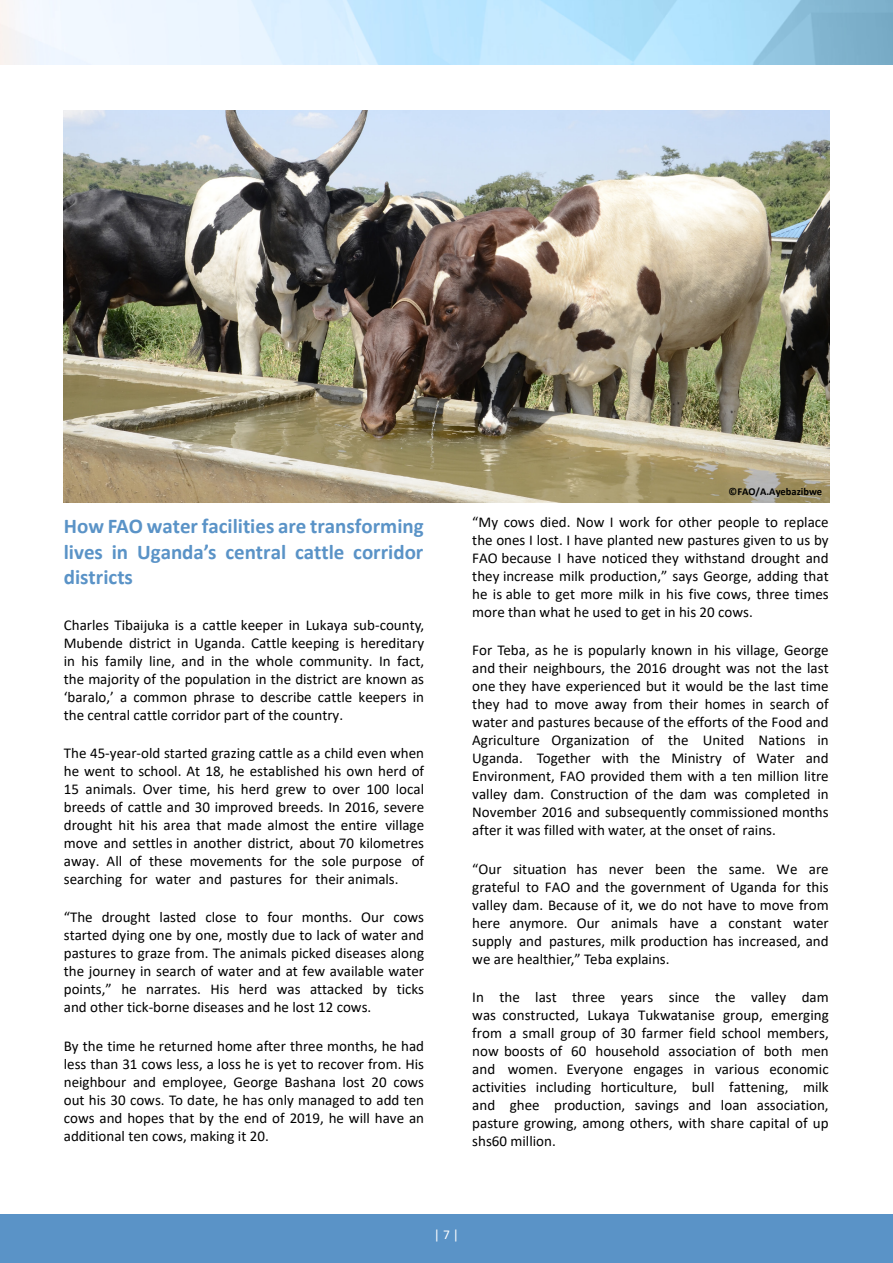
<style>
.page{position:relative;width:893px;height:1263px;background:#fff}
.page>*{position:absolute;margin:0;border:0;box-sizing:border-box;transform-origin:0 0}
.Body_text{font:700 21px/25.2px "Calibri";color:#5a93c7;text-align:justify}
.Body_text-2{font:15px/18px "Calibri";color:#000;text-align:justify}
.t1{font:13.5px "Calibri";color:#fff}
.t2{font:700 10.5px "Calibri";color:#000}
</style>
<div class="page">
<div style="left:0;top:1214px;width:893px;height:49px;background:#5a93c7"></div>
<img style="left:0;top:0;width:893px;height:64px">
<img style="left:64px;top:111px;width:765px;height:392px">
<p class="Body_text" style="left:64px;top:514px;width:361px">How FAO water facilities are transforming lives in Uganda’s central cattle corridor districts</p>
<p class="Body_text-2" style="left:64px;top:615px;width:362px">Charles Tibaijuka is a cattle keeper in Lukaya sub-county, Mubende district in Uganda. Cattle keeping is hereditary in his family line, and in the whole community. In fact, the majority of the population in the district are known as ‘baralo,’ a common phrase to describe cattle keepers in the central cattle corridor part of the country.</p>
<p class="Body_text-2" style="left:64px;top:744px;width:362px">The 45-year-old started grazing cattle as a child even when he went to school. At 18, he established his own herd of 15 animals. Over time, his herd grew to over 100 local breeds of cattle and 30 improved breeds. In 2016, severe drought hit his area that made almost the entire village move and settles in another district, about 70 kilometres away. All of these movements for the sole purpose of searching for water and pastures for their animals.</p>
<p class="Body_text-2" style="left:64px;top:908px;width:362px">“The drought lasted close to four months. Our cows started dying one by one, mostly due to lack of water and pastures to graze from. The animals picked diseases along the journey in search of water and at few available water points,” he narrates. His herd was attacked by ticks and other tick-borne diseases and he lost 12 cows.</p>
<p class="Body_text-2" style="left:64px;top:1036px;width:362px">By the time he returned home after three months, he had less than 31 cows less, a loss he is yet to recover from. His neighbour and employee, George Bashana lost 20 cows out his 30 cows. To date, he has only managed to add ten cows and hopes that by the end of 2019, he will have an additional ten cows, making it 20.</p>
<p class="t2" style="left:729px;top:484px;width:95px">©FAO/A.Ayebazibwe</p>
<p class="Body_text-2" style="left:472px;top:513px;width:358px">“My cows died. Now I work for other people to replace the ones I lost. I have planted new pastures given to us by FAO because I have noticed they withstand drought and they increase milk production,” says George, adding that he is able to get more milk in his five cows, three times more than what he used to get in his 20 cows.</p>
<p class="Body_text-2" style="left:472px;top:641px;width:358px">For Teba, as he is popularly known in his village, George and their neighbours, the 2016 drought was not the last one they have experienced but it would be the last time they had to move away from their homes in search of water and pastures because of the efforts of the Food and Agriculture Organization of the United Nations in Uganda. Together with the Ministry of Water and Environment, FAO provided them with a ten million litre valley dam. Construction of the dam was completed in November 2016 and subsequently commissioned months after it was filled with water, at the onset of rains.</p>
<p class="Body_text-2" style="left:472px;top:859px;width:358px">“Our situation has never been the same. We are grateful to FAO and the government of Uganda for this valley dam. Because of it, we do not have to move from here anymore. Our animals have a constant water supply and pastures, milk production has increased, and we are healthier,” Teba explains.</p>
<p class="Body_text-2" style="left:472px;top:987px;width:358px">In the last three years since the valley dam was constructed, Lukaya Tukwatanise group, emerging from a small group of 30 farmer field school members, now boosts of 60 household association of both men and women. Everyone engages in various economic activities including horticulture, bull fattening, milk and ghee production, savings and loan association, pasture growing, among others, with share capital of up shs60 million.</p>
<p class="t1" style="left:434px;top:1225px;width:27px">| 7 |</p>
</div>
